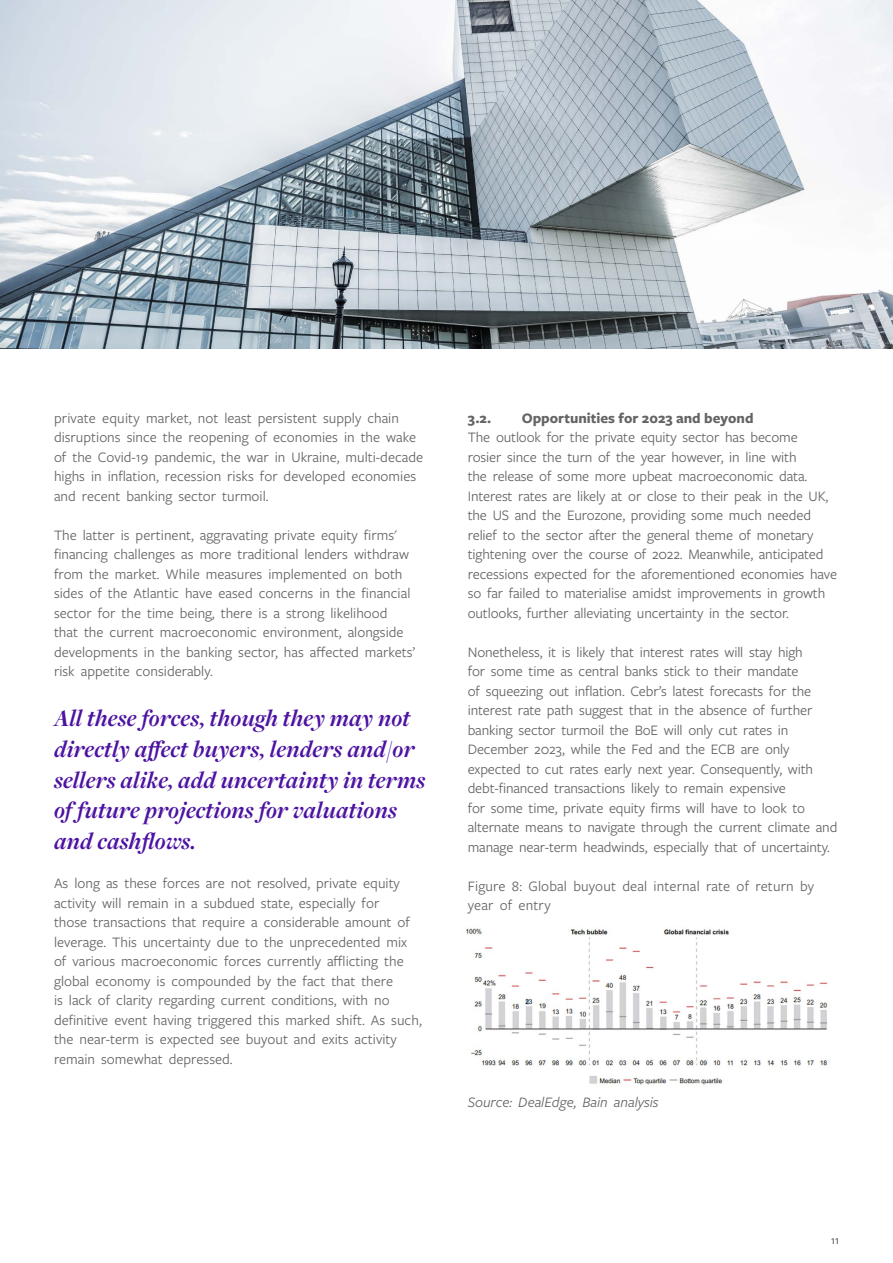
<style>
.page{position:relative;width:893px;height:1263px;background:#fff}
.page>*{position:absolute;margin:0;border:0;box-sizing:border-box;transform-origin:0 0}
.t1{font:italic 700 24.75px/30.6px "Freight Disp Pro";letter-spacing:.01em;color:#4c12a1}
.t2{font:15px/19.5px "Freight Sans Pro";letter-spacing:-.005em;color:#646464}
.t3{font:700 15px "Freight Sans Pro";color:#646464}
.t4{font:italic 15px "Freight Sans Pro";color:#646464}
.t5{font:12px "Freight Sans Pro";color:#333}
</style>
<div class="page">
<img style="left:0;top:0;width:893px;height:349px">
<img style="left:465px;top:928px;width:363px;height:157px">
<p class="t2" style="left:54px;top:407px;width:371px">private equity market, not least persistent supply chain disruptions since the reopening of economies in the wake of the Covid-19 pandemic, the war in Ukraine, multi-decade highs in inflation, recession risks for developed economies and recent banking sector turmoil.</p>
<p class="t2" style="left:54px;top:524px;width:363px">The latter is pertinent, aggravating private equity firms' financing challenges as more traditional lenders withdraw from the market. While measures implemented on both sides of the Atlantic have eased concerns in the financial sector for the time being, there is a strong likelihood that the current macroeconomic environment, alongside developments in the banking sector, has affected markets’ risk appetite considerably.</p>
<h1 class="t1" style="left:54px;top:703px;width:373px">All these forces, though they may not directly affect buyers, lenders and/or sellers alike, add uncertainty in terms of future projections for valuations and cashflows.</h1>
<p class="t2" style="left:54px;top:873px;width:369px">As long as these forces are not resolved, private equity activity will remain in a subdued state, especially for<br>those transactions that require a considerable amount of leverage. This uncertainty due to the unprecedented mix of various macroeconomic forces currently afflicting the global economy is compounded by the fact that there<br>is lack of clarity regarding current conditions, with no definitive event having triggered this marked shift. As such, the near-term is expected see buyout and exits activity remain somewhat depressed.</p>
<p class="t3" style="left:468px;top:407px;width:25px">3.2.</p>
<p class="t3" style="left:522px;top:407px;width:233px">Opportunities for 2023 and beyond</p>
<p class="t2" style="left:468px;top:427px;width:371px">The outlook for the private equity sector has become<br>rosier since the turn of the year however, in line with<br>the release of some more upbeat macroeconomic data.<br>Interest rates are likely at or close to their peak in the UK, the US and the Eurozone, providing some much needed relief to the sector after the general theme of monetary tightening over the course of 2022. Meanwhile, anticipated recessions expected for the aforementioned economies have so far failed to materialise amidst improvements in growth outlooks, further alleviating uncertainty in the sector.</p>
<p class="t2" style="left:468px;top:641px;width:371px">Nonetheless, it is likely that interest rates will stay high<br>for some time as central banks stick to their mandate<br>of squeezing out inflation. Cebr’s latest forecasts for the interest rate path suggest that in the absence of further banking sector turmoil the BoE will only cut rates in December 2023, while the Fed and the ECB are only expected to cut rates early next year. Consequently, with debt-financed transactions likely to remain expensive<br>for some time, private equity firms will have to look to alternate means to navigate through the current climate and manage near-term headwinds, especially that of uncertainty.</p>
<p class="t2" style="left:468px;top:875px;width:348px">Figure 8: Global buyout deal internal rate of return by year of entry</p>
<p class="t4" style="left:468px;top:1093px;width:192px">Source: DealEdge, Bain analysis</p>
<p class="t5" style="left:831px;top:1232px;width:9px">11</p>
</div>
